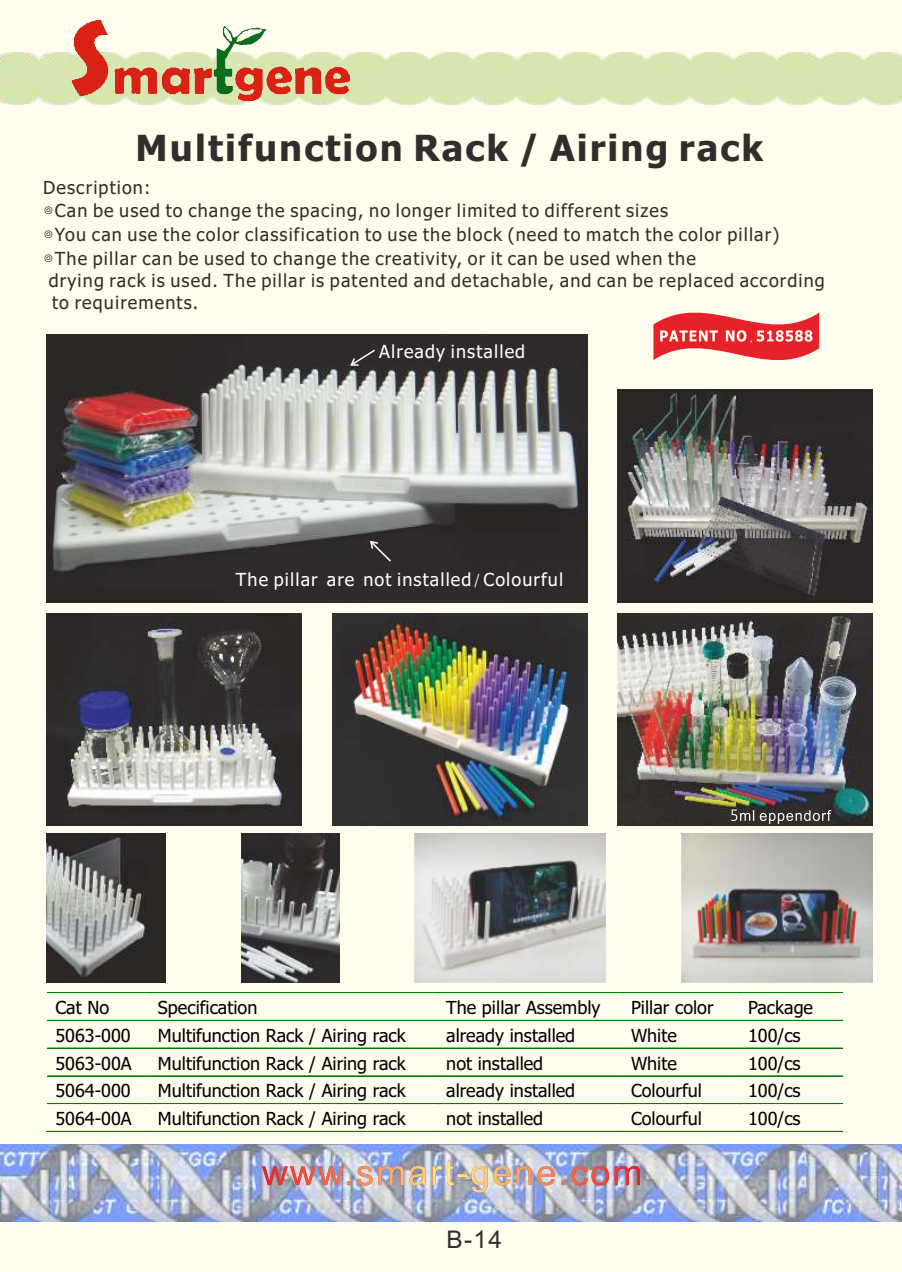
<style>
.page{position:relative;width:902px;height:1272px;background:#fff}
.page>*{position:absolute;margin:0;border:0;box-sizing:border-box;transform-origin:0 0}
.t1{font:700 36px "Tahoma";letter-spacing:.06em;color:#332c2b}
.t2{font:24.3px "Arial";color:#332c2b}
.t3{font:18px "Tahoma";color:#000}
.t4{font:18px "Tahoma";letter-spacing:.06em;color:#332c2b}
.t5{font:18px "Tahoma";letter-spacing:.06em;color:#fefefe}
.s1{font-family:"Microsoft Jheng Hei"}
.s2{font-family:"Ming Li U"}
</style>
<div class="page">
<div style="left:0;top:0;width:901px;height:1271px;background:#fffded"></div>
<img style="left:0;top:1144px;width:901px;height:77px">
<hr style="left:47px;top:992px;width:103px;height:1px;background:#008000">
<hr style="left:150px;top:992px;width:288px;height:1px;background:#008000">
<hr style="left:439px;top:992px;width:183px;height:1px;background:#008000">
<hr style="left:623px;top:992px;width:116px;height:1px;background:#008000">
<hr style="left:740px;top:992px;width:102px;height:1px;background:#008000">
<hr style="left:47px;top:1020px;width:103px;height:1px;background:#008000">
<hr style="left:150px;top:1020px;width:288px;height:1px;background:#008000">
<hr style="left:439px;top:1020px;width:183px;height:1px;background:#008000">
<hr style="left:623px;top:1020px;width:116px;height:1px;background:#008000">
<hr style="left:740px;top:1020px;width:102px;height:1px;background:#008000">
<hr style="left:47px;top:1047px;width:103px;height:1px;background:#008000">
<hr style="left:150px;top:1047px;width:288px;height:1px;background:#008000">
<hr style="left:439px;top:1047px;width:183px;height:1px;background:#008000">
<hr style="left:623px;top:1047px;width:116px;height:1px;background:#008000">
<hr style="left:740px;top:1047px;width:102px;height:1px;background:#008000">
<hr style="left:47px;top:1075px;width:103px;height:1px;background:#008000">
<hr style="left:150px;top:1075px;width:288px;height:1px;background:#008000">
<hr style="left:439px;top:1075px;width:183px;height:1px;background:#008000">
<hr style="left:623px;top:1075px;width:116px;height:1px;background:#008000">
<hr style="left:740px;top:1075px;width:102px;height:1px;background:#008000">
<hr style="left:47px;top:1103px;width:103px;height:1px;background:#008000">
<hr style="left:150px;top:1103px;width:288px;height:1px;background:#008000">
<hr style="left:439px;top:1103px;width:183px;height:1px;background:#008000">
<hr style="left:623px;top:1103px;width:116px;height:1px;background:#008000">
<hr style="left:740px;top:1103px;width:102px;height:1px;background:#008000">
<hr style="left:46px;top:1131px;width:104px;height:1px;background:#008000">
<hr style="left:149px;top:1131px;width:289px;height:1px;background:#008000">
<hr style="left:438px;top:1131px;width:184px;height:1px;background:#008000">
<hr style="left:622px;top:1131px;width:117px;height:1px;background:#008000">
<hr style="left:739px;top:1131px;width:103px;height:1px;background:#008000">
<img style="left:0;top:53px;width:901px;height:51px">
<img style="left:67px;top:19px;width:284px;height:83px">
<img style="left:262px;top:1159px;width:205px;height:26px">
<img style="left:241px;top:833px;width:98px;height:149px">
<img style="left:47px;top:833px;width:119px;height:149px">
<img style="left:617px;top:613px;width:255px;height:212px">
<svg style="left:731px;top:809px;width:100px;height:14px"></svg>
<img style="left:617px;top:390px;width:255px;height:212px">
<img style="left:332px;top:613px;width:255px;height:212px">
<img style="left:47px;top:613px;width:255px;height:212px">
<img style="left:414px;top:833px;width:192px;height:149px">
<img style="left:681px;top:833px;width:191px;height:149px">
<svg style="left:653px;top:312px;width:166px;height:48px"></svg>
<img style="left:47px;top:334px;width:540px;height:268px">
<svg style="left:370px;top:540px;width:21px;height:21px"></svg>
<svg style="left:350px;top:349px;width:25px;height:17px"></svg>
<h1 class="t1" style="left:136px;top:133px;width:629px">Multifunction Rack / Airing rack</h1>
<p class="t4" style="left:43px;top:180px;width:109px">Description:</p>
<p class="t4" style="left:43px;top:203px;width:626px"><span class="s1">◎</span>Can be used to change the spacing, no longer limited to different sizes</p>
<p class="t4" style="left:43px;top:227px;width:737px"><span class="s1">◎</span>You can use the color classification to use the block (need to match the color pillar)</p>
<p class="t4" style="left:43px;top:251px;width:654px"><span class="s1">◎</span>The pillar can be used to change the creativity, or it can be used when the</p>
<p class="t4" style="left:49px;top:273px;width:777px">drying rack is used. The pillar is patented and detachable, and can be replaced according</p>
<p class="t4" style="left:52px;top:295px;width:148px">to requirements.</p>
<p class="t5" style="left:379px;top:344px;width:147px">Already installed</p>
<p class="t5" style="left:236px;top:572px;width:329px">The pillar are not installed<span class="s2">/</span>Colourful</p>
<p class="t3" style="left:55px;top:1000px;width:55px">Cat No</p>
<p class="t3" style="left:158px;top:1000px;width:101px">Specification</p>
<p class="t3" style="left:446px;top:1000px;width:156px">The pillar Assembly</p>
<p class="t3" style="left:631px;top:1000px;width:84px">Pillar color</p>
<p class="t3" style="left:748px;top:1000px;width:67px">Package</p>
<p class="t3" style="left:55px;top:1027px;width:77px">5063-000</p>
<p class="t3" style="left:158px;top:1027px;width:249px">Multifunction Rack / Airing rack</p>
<p class="t3" style="left:446px;top:1027px;width:130px">already installed</p>
<p class="t3" style="left:631px;top:1027px;width:47px">White</p>
<p class="t3" style="left:748px;top:1027px;width:54px">100/cs</p>
<p class="t3" style="left:55px;top:1055px;width:78px">5063-00A</p>
<p class="t3" style="left:158px;top:1055px;width:249px">Multifunction Rack / Airing rack</p>
<p class="t3" style="left:446px;top:1055px;width:98px">not installed</p>
<p class="t3" style="left:631px;top:1055px;width:47px">White</p>
<p class="t3" style="left:748px;top:1055px;width:54px">100/cs</p>
<p class="t3" style="left:55px;top:1083px;width:77px">5064-000</p>
<p class="t3" style="left:158px;top:1083px;width:249px">Multifunction Rack / Airing rack</p>
<p class="t3" style="left:446px;top:1083px;width:130px">already installed</p>
<p class="t3" style="left:631px;top:1083px;width:72px">Colourful</p>
<p class="t3" style="left:748px;top:1083px;width:54px">100/cs</p>
<p class="t3" style="left:55px;top:1111px;width:78px">5064-00A</p>
<p class="t3" style="left:158px;top:1111px;width:249px">Multifunction Rack / Airing rack</p>
<p class="t3" style="left:446px;top:1111px;width:98px">not installed</p>
<p class="t3" style="left:631px;top:1111px;width:72px">Colourful</p>
<p class="t3" style="left:748px;top:1111px;width:54px">100/cs</p>
<h2 class="t2" style="left:446px;top:1230px;width:57px">B-14</h2>
</div>
